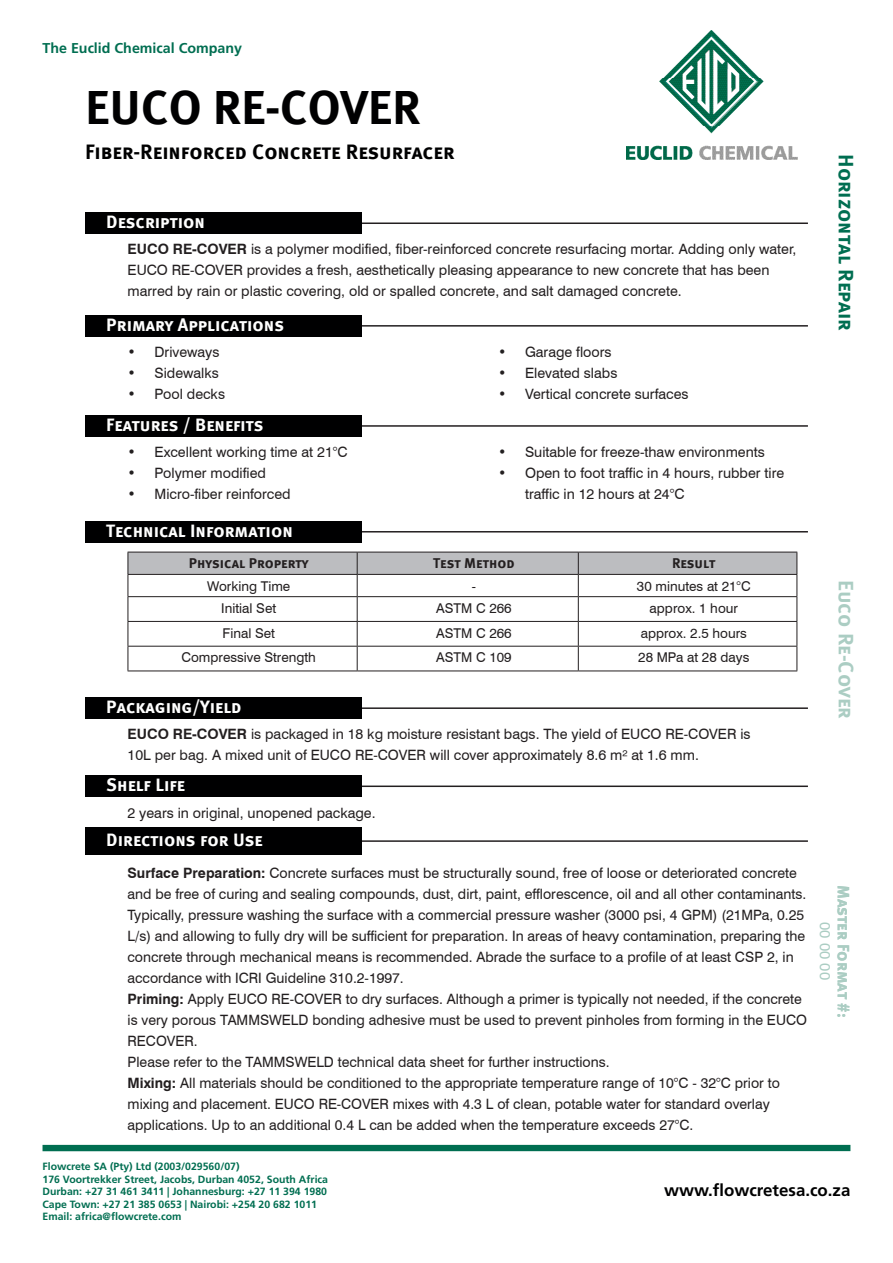
<style>
.page{position:relative;width:893px;height:1263px;background:#fff}
.page>*{position:absolute;margin:0;border:0;box-sizing:border-box;transform-origin:0 0}
.Heading_1{font:48px "Meta Bold Caps";letter-spacing:-.005em;color:#000001}
.t1{font:21px "Meta Bold Caps";color:#000001}
.t2{font:21px "Meta Bold Caps";color:#006e51}
.t3{font:21px "Meta Bold Caps";color:#abcdc3}
.t4{font:18px "Meta Bold Caps";color:#fff}
.t5{font:700 16.8px "Frutiger LT Std";color:#000001}
.t6{font:16.5px "Meta Bold Caps";color:#abcdc3}
.t7{font:15px "Swiss 721 BT";color:#abcdc3}
.t8{font:14.25px/21px "Swiss 721 BT";color:#231f20}
.t9{font:14.25px "Meta Bold Caps";color:#231f20}
.t10{font:700 14.25px "Frutiger LT Std";color:#006e51}
.t11{font:13.5px "Swiss 721 BT";color:#231f20}
.t12{font:700 10.5px/12.6px "Frutiger LT Std";color:#006e51}
.s1{font-weight:700}
</style>
<div class="page">
<img style="left:627px;top:31px;width:170px;height:128px">
<div style="left:43px;top:1145px;width:807px;height:6px;background:#006e51"></div>
<hr style="left:344px;top:222px;width:464px;height:2px;background:#231f20">
<div style="left:85px;top:213px;width:276px;height:21px;background:#000001"></div>
<hr style="left:344px;top:325px;width:464px;height:2px;background:#231f20">
<div style="left:85px;top:315px;width:276px;height:21px;background:#000001"></div>
<hr style="left:344px;top:425px;width:464px;height:2px;background:#231f20">
<div style="left:85px;top:415px;width:276px;height:22px;background:#000001"></div>
<svg style="left:128px;top:552px;width:669px;height:118px"></svg>
<hr style="left:128px;top:670px;width:229px;height:1px;background:#231f20">
<hr style="left:357px;top:670px;width:221px;height:1px;background:#231f20">
<hr style="left:578px;top:670px;width:219px;height:1px;background:#231f20">
<hr style="left:344px;top:531px;width:464px;height:1px;background:#231f20">
<div style="left:85px;top:521px;width:276px;height:21px;background:#000001"></div>
<hr style="left:344px;top:707px;width:464px;height:2px;background:#231f20">
<div style="left:85px;top:697px;width:276px;height:22px;background:#000001"></div>
<hr style="left:344px;top:785px;width:464px;height:2px;background:#231f20">
<div style="left:85px;top:776px;width:276px;height:21px;background:#000001"></div>
<hr style="left:344px;top:840px;width:464px;height:2px;background:#231f20">
<div style="left:85px;top:827px;width:276px;height:28px;background:#000001"></div>
<p class="t10" style="left:43px;top:40px;width:201px">The Euclid Chemical Company</p>
<p class="Heading_1" style="left:85px;top:78px;width:337px">EUCO RE-COVER</p>
<p class="t1" style="left:85px;top:139px;width:371px">Fiber-Reinforced Concrete Resurfacer</p>
<p class="t4" style="left:106px;top:211px;width:100px">Description</p>
<p class="t8" style="left:128px;top:238px;width:670px"><span class="s1">EUCO RE-COVER</span> is a polymer modified, fiber-reinforced concrete resurfacing mortar. Adding only water,<br>EUCO RE-COVER provides a fresh, aesthetically pleasing appearance to new concrete that has been marred by rain or plastic covering, old or spalled concrete, and salt damaged concrete.</p>
<p class="t4" style="left:106px;top:314px;width:179px">Primary Applications</p>
<p class="t8" style="left:128px;top:341px;width:94px">• Driveways</p>
<p class="t8" style="left:128px;top:362px;width:93px">• Sidewalks</p>
<p class="t8" style="left:128px;top:383px;width:99px">• Pool decks</p>
<p class="t4" style="left:106px;top:414px;width:159px">Features / Benefits</p>
<p class="t8" style="left:128px;top:441px;width:222px">• Excellent working time at 21°C</p>
<p class="t8" style="left:128px;top:462px;width:140px">• Polymer modified</p>
<p class="t8" style="left:128px;top:483px;width:165px">• Micro-fiber reinforced</p>
<p class="t4" style="left:106px;top:520px;width:188px">Technical Information</p>
<p class="t8" style="left:498px;top:341px;width:115px">• Garage floors</p>
<p class="t8" style="left:498px;top:362px;width:121px">• Elevated slabs</p>
<p class="t8" style="left:498px;top:383px;width:192px">• Vertical concrete surfaces</p>
<p class="t8" style="left:498px;top:441px;width:268px">• Suitable for freeze-thaw environments</p>
<p class="t8" style="left:525px;top:462px;width:261px;text-indent:-27px">• Open to foot traffic in 4 hours, rubber tire traffic in 12 hours at 24°C</p>
<p class="t9" style="left:189px;top:555px;width:121px">Physical Property</p>
<p class="t9" style="left:433px;top:555px;width:83px">Test Method</p>
<p class="t9" style="left:672px;top:555px;width:45px">Result</p>
<p class="t11" style="left:207px;top:578px;width:85px">Working Time</p>
<p class="t11" style="left:472px;top:578px;width:6px">-</p>
<p class="t11" style="left:637px;top:578px;width:115px">30 minutes at 21°C</p>
<p class="t11" style="left:221px;top:600px;width:56px">Initial Set</p>
<p class="t11" style="left:436px;top:600px;width:77px">ASTM C 266</p>
<p class="t11" style="left:650px;top:600px;width:90px">approx. 1 hour</p>
<p class="t11" style="left:222px;top:625px;width:54px">Final Set</p>
<p class="t11" style="left:436px;top:625px;width:77px">ASTM C 266</p>
<p class="t11" style="left:641px;top:625px;width:108px">approx. 2.5 hours</p>
<p class="t11" style="left:182px;top:649px;width:136px">Compressive Strength</p>
<p class="t11" style="left:436px;top:649px;width:77px">ASTM C 109</p>
<p class="t11" style="left:638px;top:649px;width:113px">28 MPa at 28 days</p>
<p class="t4" style="left:106px;top:696px;width:137px">Packaging/Yield</p>
<p class="t8" style="left:128px;top:723px;width:625px"><span class="s1">EUCO RE-COVER</span> is packaged in 18 kg moisture resistant bags. The yield of EUCO RE-COVER is</p>
<p class="t8" style="left:128px;top:744px;width:573px">10L per bag. A mixed unit of EUCO RE-COVER will cover approximately 8.6 m² at 1.6 mm.</p>
<p class="t4" style="left:106px;top:774px;width:80px">Shelf Life</p>
<p class="t8" style="left:128px;top:802px;width:250px">2 years in original, unopened package.</p>
<p class="t4" style="left:106px;top:829px;width:158px">Directions for Use</p>
<p class="t8" style="left:128px;top:862px;width:671px"><span class="s1">Surface Preparation:</span> Concrete surfaces must be structurally sound, free of loose or deteriorated concrete</p>
<p class="t8" style="left:128px;top:883px;width:680px">and be free of curing and sealing compounds, dust, dirt, paint, efflorescence, oil and all other contaminants.</p>
<p class="t8" style="left:128px;top:904px;width:679px">Typically, pressure washing the surface with a commercial pressure washer (3000 psi, 4 GPM) (21MPa, 0.25<br>L/s) and allowing to fully dry will be sufficient for preparation. In areas of heavy contamination, preparing the concrete through mechanical means is recommended. Abrade the surface to a profile of at least CSP 2, in accordance with ICRI Guideline 310.2-1997.</p>
<p class="t8" style="left:128px;top:988px;width:681px"><span class="s1">Priming:</span> Apply EUCO RE-COVER to dry surfaces. Although a primer is typically not needed, if the concrete is very porous TAMMSWELD bonding adhesive must be used to prevent pinholes from forming in the EUCO<br>RECOVER.</p>
<p class="t8" style="left:128px;top:1051px;width:484px">Please refer to the TAMMSWELD technical data sheet for further instructions.</p>
<p class="t8" style="left:128px;top:1072px;width:654px"><span class="s1">Mixing:</span> All materials should be conditioned to the appropriate temperature range of 10°C - 32°C prior to mixing and placement. EUCO RE-COVER mixes with 4.3 L of clean, potable water for standard overlay applications. Up to an additional 0.4 L can be added when the temperature exceeds 27°C.</p>
<p class="t2" style="left:859px;top:154px;width:178px;rotate:90deg">Horizontal Repair</p>
<p class="t3" style="left:859px;top:580px;width:140px;rotate:90deg">Euco Re-Cover</p>
<p class="t6" style="left:853px;top:885px;width:134px;rotate:90deg">Master Format #:</p>
<p class="t7" style="left:834px;top:922px;width:59px;rotate:90deg">00 00 00</p>
<p class="t12" style="left:43px;top:1160px;width:287px">Flowcrete SA (Pty) Ltd (2003/029560/07)<br>176 Voortrekker Street, Jacobs, Durban 4052, South Africa Durban: +27 31 461 3411 | Johannesburg: +27 11 394 1980<br>Cape Town: +27 21 385 0653 | Nairobi: +254 20 682 1011<br>Email: africa@flowcrete.com</p>
<p class="t5" style="left:664px;top:1180px;width:188px">www.flowcretesa.co.za</p>
</div>
